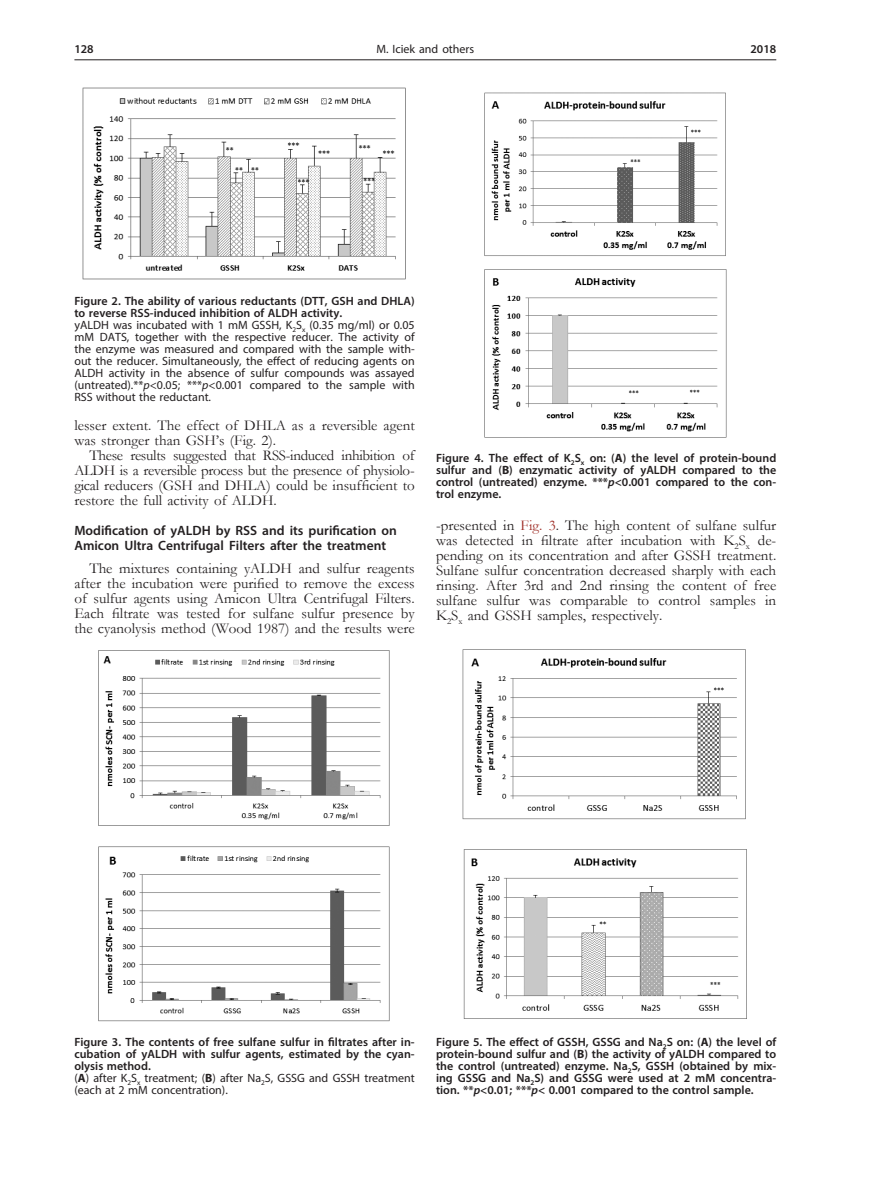
<style>
.page{position:relative;width:872px;height:1191px;background:#fff}
.page>*{position:absolute;margin:0;border:0;box-sizing:border-box;transform-origin:0 0}
.Body_tekst{font:15px/15px "Garamond";color:#231f20;text-align:justify}
.Tytul_2{font:600 13.5px/15px "Myriad Pro";color:#231f20}
.Figure{font:600 12px/12px "Myriad Pro";color:#231f20;text-align:justify}
.Figure_1{font:12px/12px "Myriad Pro";color:#231f20;text-align:justify}
.s1{font-style:italic}
.s2{font-weight:700}
.s3{color:#9f2d26}
</style>
<div class="page">
<hr style="left:74px;top:59px;width:702px;height:1px;background:#231f20">
<img style="left:82px;top:87px;width:324px;height:193px">
<img style="left:98px;top:650px;width:292px;height:372px">
<img style="left:484px;top:92px;width:243px;height:346px">
<img style="left:462px;top:649px;width:285px;height:370px">
<p class="Figure" style="left:74px;top:43px;width:21px">128</p>
<p class="Figure_1" style="left:376px;top:43px;width:99px">M. Iciek and others</p>
<p class="Figure" style="left:750px;top:43px;width:27px">2018</p>
<p class="Figure" style="left:74px;top:295px;width:342px">Figure 2. The ability of various reductants (DTT, GSH and DHLA) to reverse RSS-induced inhibition of ALDH activity.</p>
<p class="Figure_1" style="left:74px;top:319px;width:342px">yALDH was incubated with 1 mM GSSH, K<sub>2</sub>S<sub>x</sub> (0.35 mg/ml) or 0.05 mM DATS, together with the respective reducer. The activity of the enzyme was measured and compared with the sample with&shy;out the reducer. Simultaneously, the effect of reducing agents on ALDH activity in the absence of sulfur compounds was assayed (untreated).**<span class="s1">p</span>&lt;0.05; ***<span class="s1">p</span>&lt;0.001 compared to the sample with RSS without the reductant.</p>
<p class="Body_tekst" style="left:74px;top:417px;width:342px">lesser extent. The effect of DHLA as a reversible agent was stronger than GSH’s (Fig. 2).</p>
<p class="Body_tekst" style="left:74px;top:447px;width:342px;text-indent:15px">These results suggested that RSS-induced inhibition of ALDH is a reversible process but the presence of physiolo&shy;gical reducers (GSH and DHLA) could be insufficient to restore the full activity of ALDH.</p>
<p class="Tytul_2" style="left:74px;top:523px;width:324px">Modification of yALDH by RSS and its purification on<br>Amicon Ultra Centrifugal Filters after the treatment</p>
<p class="Body_tekst" style="left:74px;top:560px;width:342px;text-indent:15px">The mixtures containing yALDH and sulfur reagents after the incubation were purified to remove the excess of sulfur agents using Amicon Ultra Centrifugal Filters.<br>Each filtrate was tested for sulfane sulfur presence by the cyanolysis method (Wood 1987) and the results were</p>
<p class="Figure" style="left:436px;top:452px;width:342px">Figure 4. The effect of K<sub>2</sub>S<sub>x</sub> on: (<span class="s2">A</span>) the level of protein-bound sulfur and (<span class="s2">B</span>) enzymatic activity of yALDH compared to the control (untreated) enzyme. ***<span class="s1">p</span>&lt;0.001 compared to the con&shy;trol enzyme.</p>
<p class="Body_tekst" style="left:436px;top:517px;width:342px">-presented in <span class="s3">Fig. 3</span>. The high content of sulfane sulfur was detected in filtrate after incubation with K<sub>2</sub>S<sub>x</sub> de&shy;pending on its concentration and after GSSH treatment.<br>Sulfane sulfur concentration decreased sharply with each rinsing. After 3rd and 2nd rinsing the content of free sulfane sulfur was comparable to control samples in K<sub>2</sub>S<sub>x</sub> and GSSH samples, respectively.</p>
<p class="Figure" style="left:74px;top:1035px;width:342px">Figure 3. The contents of free sulfane sulfur in filtrates after in&shy;cubation of yALDH with sulfur agents, estimated by the cyan&shy;olysis method.</p>
<p class="Figure_1" style="left:74px;top:1071px;width:342px">(<span class="s2">A</span>) after K<sub>2</sub>S<sub>x</sub> treatment; (<span class="s2">B</span>) after Na<sub>2</sub>S, GSSG and GSSH treatment (each at 2 mM concentration).</p>
<p class="Figure" style="left:436px;top:1035px;width:342px">Figure 5. The effect of GSSH, GSSG and Na<sub>2</sub>S on: (<span class="s2">A</span>) the level of protein-bound sulfur and (<span class="s2">B</span>) the activity of yALDH compared to the control (untreated) enzyme. Na<sub>2</sub>S, GSSH (obtained by mix&shy;ing GSSG and Na<sub>2</sub>S) and GSSG were used at 2 mM concentra&shy;tion. **<span class="s1">p</span>&lt;0.01; ***<span class="s1">p</span>&lt; 0.001 compared to the control sample.</p>
</div>
